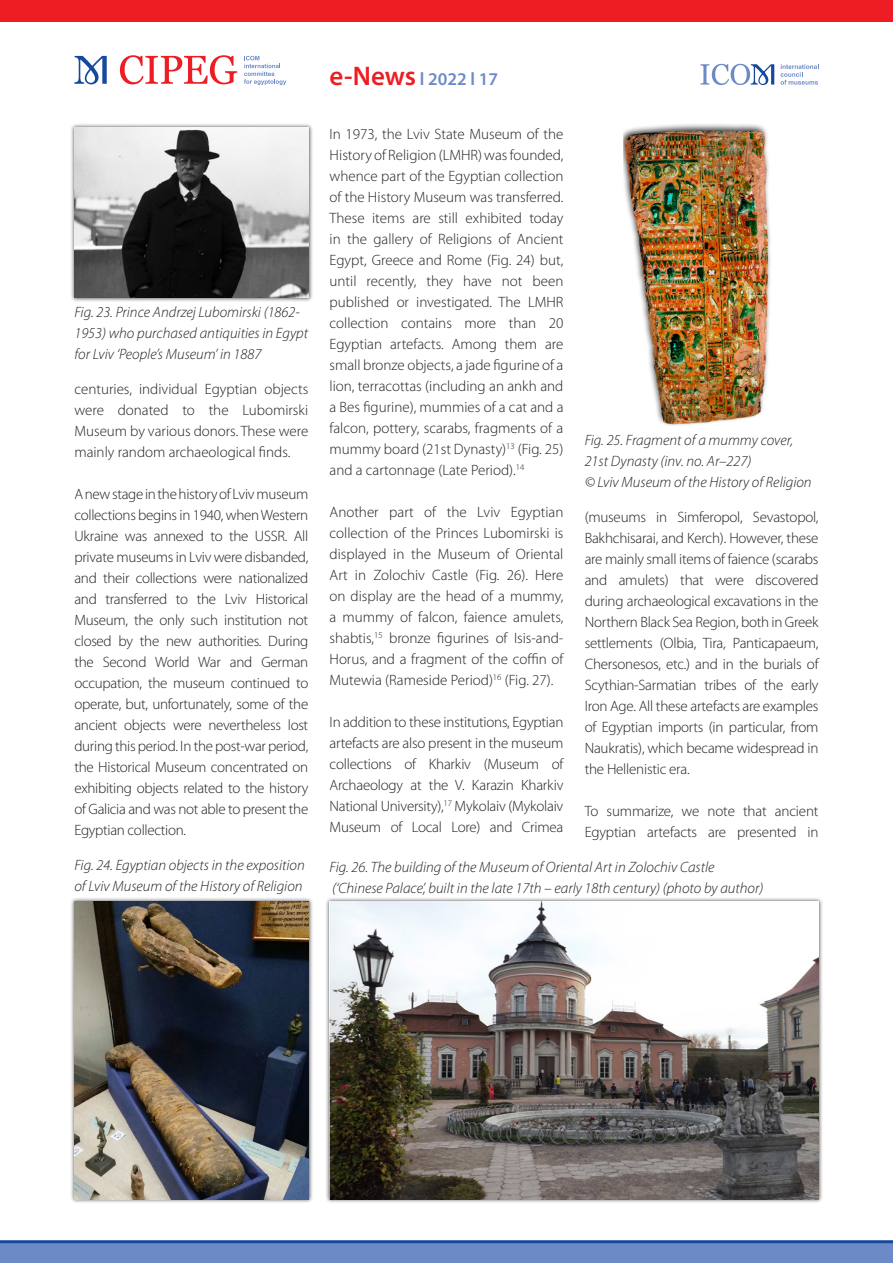
<style>
.page{position:relative;width:893px;height:1263px;background:#fff}
.page>*{position:absolute;margin:0;border:0;box-sizing:border-box;transform-origin:0 0}
.t1{font:600 18px "Myriad Pro";color:#6c8bc6}
.body{font:300 15px/21px "Myriad Pro";letter-spacing:-.01em;color:#231f20;text-align:justify}
.légende{font:italic 300 15px/21px "Myriad Pro";color:#231f20}
.s1{font-size:27px;color:#ee1d23}
</style>
<div class="page">
<div style="left:0;top:0;width:893px;height:21px;background:#ee1d23"></div>
<div style="left:0;top:1242px;width:893px;height:21px;background:#6c8bc6"></div>
<svg style="left:74px;top:56px;width:33px;height:28px"></svg>
<svg style="left:120px;top:55px;width:117px;height:29px"></svg>
<svg style="left:244px;top:56px;width:42px;height:29px"></svg>
<svg style="left:781px;top:64px;width:38px;height:21px"></svg>
<svg style="left:700px;top:64px;width:74px;height:21px"></svg>
<hr style="left:0;top:1240px;width:893px;height:3px;background:#15489e">
<div style="left:70px;top:123px;width:243px;height:179px;background:#231f20;opacity:.75"></div>
<img style="left:74px;top:128px;width:234px;height:170px">
<img style="left:623px;top:124px;width:148px;height:301px">
<div style="left:70px;top:897px;width:243px;height:307px;background:#231f20;opacity:.75"></div>
<img style="left:74px;top:901px;width:234px;height:298px">
<div style="left:325px;top:897px;width:498px;height:307px;background:#231f20;opacity:.75"></div>
<img style="left:330px;top:901px;width:489px;height:298px">
<p class="légende" style="left:74px;top:302px;width:235px">Fig. 23. Prince Andrzej Lubomirski (1862-<br>1953) who purchased antiquities in Egypt for Lviv ‘People’s Museum’ in 1887</p>
<p class="body" style="left:74px;top:378px;width:235px">centuries, individual Egyptian objects were donated to the Lubomirski Museum by various donors. These were mainly random archaeological finds.</p>
<p class="body" style="left:74px;top:483px;width:235px">A new stage in the history of Lviv museum collections begins in 1940, when Western Ukraine was annexed to the USSR. All private museums in Lviv were disbanded, and their collections were nationalized and transferred to the Lviv Historical Museum, the only such institution not closed by the new authorities. During the Second World War and German occupation, the museum continued to operate, but, unfortunately, some of the ancient objects were nevertheless lost during this period. In the post-war period, the Historical Museum concentrated on exhibiting objects related to the history of Galicia and was not able to present the Egyptian collection.</p>
<p class="légende" style="left:74px;top:854px;width:232px">Fig. 24. Egyptian objects in the exposition of Lviv Museum of the History of Religion</p>
<p class="t1" style="left:330px;top:68px;width:170px"><span class="s1">e-News</span> l 2022 l 17</p>
<p class="body" style="left:330px;top:123px;width:235px">In 1973, the Lviv State Museum of the History of Religion (LMHR) was founded, whence part of the Egyptian collection of the History Museum was transferred.<br>These items are still exhibited today in the gallery of Religions of Ancient Egypt, Greece and Rome (Fig. 24) but, until recently, they have not been published or investigated. The LMHR collection contains more than 20<br>Egyptian artefacts. Among them are small bronze objects, a jade figurine of a lion, terracottas (including an ankh and a Bes figurine), mummies of a cat and a falcon, pottery, scarabs, fragments of a mummy board (21st Dynasty)<sup>13</sup> (Fig. 25) and a cartonnage (Late Period).<sup>14</sup></p>
<p class="body" style="left:330px;top:501px;width:235px">Another part of the Lviv Egyptian collection of the Princes Lubomirski is displayed in the Museum of Oriental Art in Zolochiv Castle (Fig. 26). Here on display are the head of a mummy, a mummy of falcon, faience amulets, shabtis,<sup>15</sup> bronze figurines of Isis-and-Horus, and a fragment of the coffin of Mutewia (Rameside Period)<sup>16</sup> (Fig. 27).</p>
<p class="body" style="left:330px;top:711px;width:235px">In addition to these institutions, Egyptian artefacts are also present in the museum collections of Kharkiv (Museum of Archaeology at the V. Karazin Kharkiv National University),<sup>17</sup> Mykolaiv (Mykolaiv Museum of Local Lore) and Crimea</p>
<p class="légende" style="left:585px;top:429px;width:210px">Fig. 25. Fragment of a mummy cover,<br>21st Dynasty (inv. no. Ar–227)</p>
<p class="légende" style="left:585px;top:471px;width:229px">© Lviv Museum of the History of Religion</p>
<p class="body" style="left:585px;top:506px;width:235px">(museums in Simferopol, Sevastopol, Bakhchisarai, and Kerch). However, these are mainly small items of faience (scarabs and amulets) that were discovered during archaeological excavations in the Northern Black Sea Region, both in Greek settlements (Olbia, Tira, Panticapaeum, Chersonesos, etc.) and in the burials of Scythian-Sarmatian tribes of the early Iron Age. All these artefacts are examples of Egyptian imports (in particular, from Naukratis), which became widespread in the Hellenistic era.</p>
<p class="body" style="left:585px;top:800px;width:235px">To summarize, we note that ancient<br>Egyptian artefacts are presented in</p>
<p class="légende" style="left:330px;top:856px;width:435px">Fig. 26. The building of the Museum of Oriental Art in Zolochiv Castle (‘Chinese Palace’, built in the late 17th – early 18th century) (photo by author)</p>
</div>
